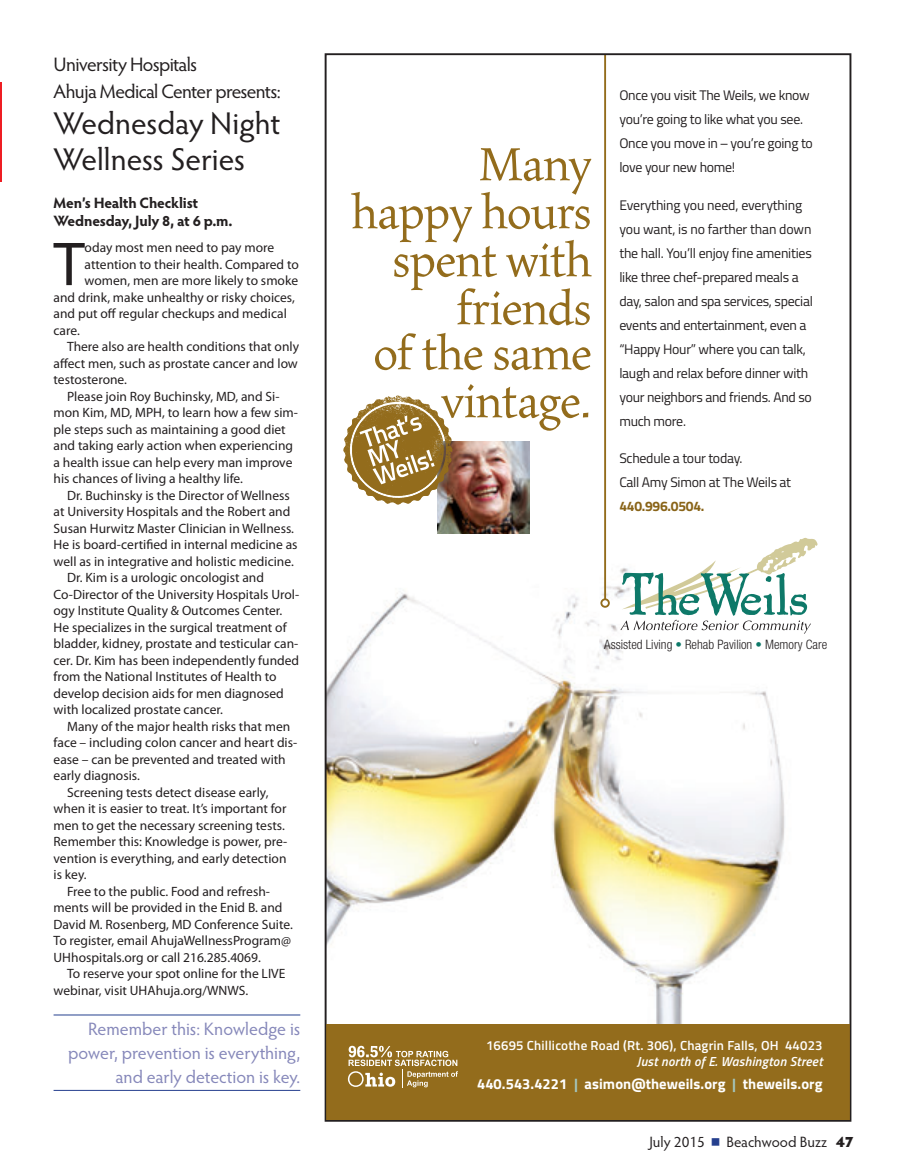
<style>
.page{position:relative;width:905px;height:1175px;background:#fff}
.page>*{position:absolute;margin:0;border:0;box-sizing:border-box;transform-origin:0 0}
.Nested_DropCap{font:62.4px "Myriad Pro";color:#231f20}
.t1{font:52.5px/47.4px "Maiola";letter-spacing:-.02em;color:#936c1c;text-align:right}
.Headline_Small_2{font:31.5px/36px "Hypatia Sans Pro";letter-spacing:-.005em;color:#231f20}
.ValueAdded{font:19.5px "Hypatia Sans Pro";letter-spacing:-.035em;color:#231f20}
.Callout{font:18px/24px "Hypatia Sans Pro";color:#8688ba;text-align:right}
.Subhead{font:700 15px/18px "Hypatia Sans Pro";letter-spacing:-.015em;color:#231f20}
.t2{font:15px "Hypatia Sans Pro";color:#231f20}
.t3{font:700 14.7px "Titillium";letter-spacing:.005em;color:#fff}
.t4{font:13.8px/24px "Titillium";letter-spacing:-.02em;color:#231f20}
.Text_Indent{font:13.5px/16.5px "Myriad Pro";color:#231f20}
.Nested_DropCap-2{font:13.5px "Myriad Pro";color:#231f20}
.t5{font:600 13.2px/16.2px "Titillium";letter-spacing:.015em;color:#fff;text-align:right}
.t6{font:300 condensed 13.05px "Helvetica Neue LT Std";color:#231f20}
.s1{font-weight:700;color:#896418}
.s2{color:#0e7969}
.s3{font-style:italic}
.s4{color:#a4c6be}
.s5{font-family:"Universal Newswith Comm Pi";color:#253f8e}
.s6{font-weight:900}
</style>
<div class="page">
<img style="left:327px;top:218px;width:491px;height:806px">
<hr style="left:604px;top:54px;width:2px;height:545px;background:#936c1c">
<div style="left:600px;top:598px;width:9px;height:10px;border:2px solid #936c1c;border-radius:50%"></div>
<svg style="left:620px;top:537px;width:197px;height:96px"></svg>
<img style="left:437px;top:441px;width:92px;height:92px">
<svg style="left:343px;top:395px;width:109px;height:109px"></svg>
<div style="left:325px;top:1024px;width:525px;height:95px;background:#936c1c"></div>
<svg style="left:348px;top:1045px;width:110px;height:42px"></svg>
<hr style="left:54px;top:1014px;width:246px;height:1px;background:#253f8e">
<hr style="left:54px;top:1090px;width:246px;height:1px;background:#253f8e">
<hr style="left:0;top:82px;width:1px;height:100px;background:#ee1d23">
<p class="ValueAdded" style="left:54px;top:51px;width:145px">University Hospitals</p>
<p class="ValueAdded" style="left:54px;top:78px;width:229px">Ahuja Medical Center presents:</p>
<p class="Headline_Small_2" style="left:54px;top:104px;width:228px">Wednesday Night<br>Wellness Series</p>
<p class="Subhead" style="left:54px;top:193px;width:180px">Men’s Health Checklist<br>Wednesday, July 8, at 6 p.m.</p>
<p class="Nested_DropCap" style="left:54px;top:230px;width:33px">T</p>
<p class="Nested_DropCap-2" style="left:85px;top:240px;width:191px">oday most men need to pay more</p>
<p class="Nested_DropCap-2" style="left:85px;top:257px;width:216px">attention to their health. Compared to</p>
<p class="Nested_DropCap-2" style="left:85px;top:273px;width:215px">women, men are more likely to smoke</p>
<p class="Nested_DropCap-2" style="left:54px;top:290px;width:243px">and drink, make unhealthy or risky choices,</p>
<p class="Nested_DropCap-2" style="left:54px;top:306px;width:235px">and put off regular checkups and medical</p>
<p class="Nested_DropCap-2" style="left:54px;top:323px;width:28px">care.</p>
<p class="Text_Indent" style="left:54px;top:338px;width:247px;text-align:justify;text-indent:14px">There also are health conditions that only affect men, such as prostate cancer and low testosterone.</p>
<p class="Text_Indent" style="left:54px;top:388px;width:246px;text-indent:14px">Please join Roy Buchinsky, MD, and Si&shy;mon Kim, MD, MPH, to learn how a few sim&shy;ple steps such as maintaining a good diet and taking early action when experiencing a health issue can help every man improve his chances of living a healthy life.</p>
<p class="Text_Indent" style="left:54px;top:487px;width:245px;text-align:center">Dr. Buchinsky is the Director of Wellness<br>at University Hospitals and the Robert and Susan Hurwitz Master Clinician in Wellness.<br>He is board-certified in internal medicine as well as in integrative and holistic medicine.</p>
<p class="Text_Indent" style="left:54px;top:569px;width:247px;text-indent:14px">Dr. Kim is a urologic oncologist and Co-Director of the University Hospitals Urol&shy;ogy Institute Quality &amp; Outcomes Center.<br>He specializes in the surgical treatment of bladder, kidney, prostate and testicular can&shy;cer. Dr. Kim has been independently funded from the National Institutes of Health to develop decision aids for men diagnosed with localized prostate cancer.</p>
<p class="Text_Indent" style="left:54px;top:718px;width:245px;text-indent:14px">Many of the major health risks that men face – including colon cancer and heart dis&shy;ease – can be prevented and treated with early diagnosis.</p>
<p class="Text_Indent" style="left:54px;top:784px;width:235px;text-indent:14px">Screening tests detect disease early, when it is easier to treat. It’s important for men to get the necessary screening tests.<br>Remember this: Knowledge is power, pre&shy;vention is everything, and early detection is key.</p>
<p class="Text_Indent" style="left:54px;top:883px;width:241px;text-indent:14px">Free to the public. Food and refresh&shy;ments will be provided in the Enid B. and David M. Rosenberg, MD Conference Suite.<br>To register, email AhujaWellnessProgram@ UHhospitals.org or call 216.285.4069.</p>
<p class="Text_Indent" style="left:54px;top:965px;width:233px;text-indent:14px">To reserve your spot online for the LIVE webinar, visit UHAhuja.org/WNWS.</p>
<p class="Callout" style="left:68px;top:1016px;width:234px">Remember this: Knowledge is power, prevention is everything, and early detection is key.</p>
<p class="t1" style="left:351px;top:139px;width:242px">Many happy hours spent with friends<br>of the same vintage.</p>
<p class="t4" style="left:619px;top:83px;width:195px">Once you visit The Weils, we know you’re going to like what you see.<br>Once you move in – you’re going to love your new home!</p>
<p class="t4" style="left:619px;top:192px;width:195px">Everything you need, everything you want, is no farther than down the hall. You’ll enjoy fine amenities like three chef-prepared meals a day, salon and spa services, special events and entertainment, even a “Happy Hour” where you can talk, laugh and relax before dinner with your neighbors and friends. And so much more.</p>
<p class="t4" style="left:619px;top:446px;width:173px">Schedule a tour today.<br>Call Amy Simon at The Weils at<br><span class="s1">440.996.0504.</span></p>
<p class="t6" style="left:604px;top:636px;width:224px">Assisted Living <span class="s2">•</span> Rehab Pavilion <span class="s2">•</span> Memory Care</p>
<p class="t5" style="left:486px;top:1036px;width:338px">16695 Chillicothe Road (Rt. 306), Chagrin Falls, OH 44023<br><span class="s3">Just north of E. Washington Street</span></p>
<p class="t3" style="left:477px;top:1072px;width:347px">440.543.4221 <span class="s4">|</span> asimon@theweils.org <span class="s4">|</span> theweils.org</p>
<p class="t2" style="left:649px;top:1131px;width:205px">July 2015 <span class="s5">n</span> Beachwood Buzz <span class="s6">47</span></p>
</div>
